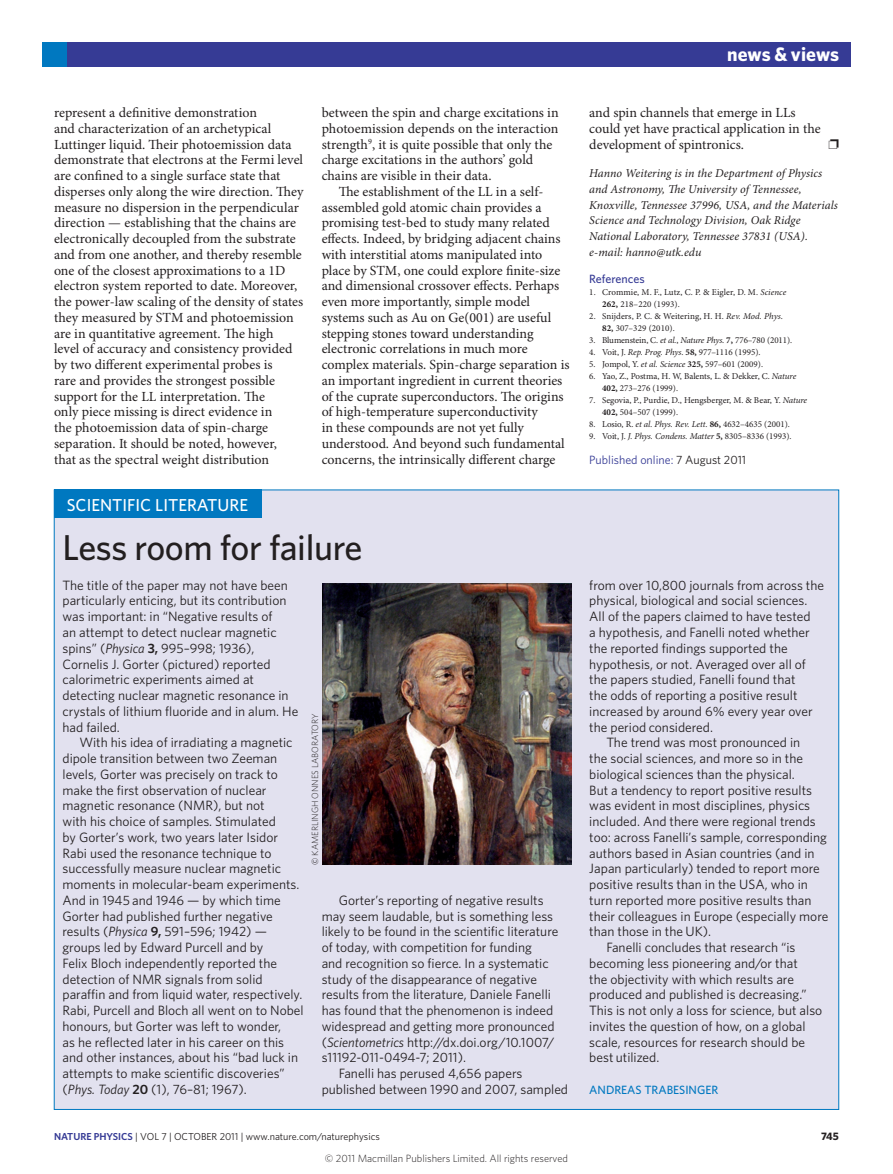
<style>
.page{position:relative;width:893px;height:1174px;background:#fff}
.page>*{position:absolute;margin:0;border:0;box-sizing:border-box;transform-origin:0 0}
.Pic_story_title{font:500 36px "Whitney";letter-spacing:-.01em;color:#231f20}
.t1{font:700 19.5px "Whitney";color:#fff}
.Pic_story_subject{font:500 17.25px "Whitney";color:#fff}
.Body_text{font:13.95px/15.8px "Minion Pro";color:#231f20}
.Pic_story_body_text{font:13.5px/15.8px "Whitney";color:#231f20}
.Pic_story_body_firs{font:13.5px/15.8px "Whitney";color:#231f20}
.Author_information{font:italic 12px/15.8px "Minion Pro";letter-spacing:.005em;color:#231f20}
.Published_Corrected{font:12px "Whitney";color:#363b95}
.Pic_story_author{font:500 12px "Whitney";color:#0078c0}
.Ref_head{font:500 12px "Whitney";color:#363b95}
.t2{font:700 10.8px "Whitney";color:#231f20}
.t3{font:300 10.5px "Whitney";color:#231f20}
.t4{font:10.2px "Whitney";color:#231f20}
.References{font:9px/12px "Minion Pro";color:#231f20}
.Picture_credit{font:300 9px "Whitney";color:#231f20}
.s1{font-style:italic}
.s2{font-weight:600}
.s3{font-weight:400}
.s4{font-weight:700}
.s5{color:#231f20}
.s6{font-weight:600;color:#363b95}
</style>
<div class="page">
<div style="left:43px;top:43px;width:807px;height:24px;background:#363b95"></div>
<div style="left:43px;top:43px;width:24px;height:24px;background:#0078c0"></div>
<div style="left:54px;top:490px;width:785px;height:619px;background:#e2e1ef"></div>
<div style="left:54px;top:490px;width:207px;height:28px;background:#0078c0"></div>
<img style="left:323px;top:583px;width:248px;height:281px">
<p class="Body_text" style="left:54px;top:105px;width:251px">represent a definitive demonstration<br>and characterization of an archetypical Luttinger liquid. Their photoemission data demonstrate that electrons at the Fermi level are confined to a single surface state that disperses only along the wire direction. They measure no dispersion in the perpendicular direction — establishing that the chains are electronically decoupled from the substrate and from one another, and thereby resemble one of the closest approximations to a 1D electron system reported to date. Moreover, the power-law scaling of the density of states they measured by STM and photoemission are in quantitative agreement. The high<br>level of accuracy and consistency provided by two different experimental probes is<br>rare and provides the strongest possible support for the LL interpretation. The<br>only piece missing is direct evidence in<br>the photoemission data of spin-charge separation. It should be noted, however,<br>that as the spectral weight distribution</p>
<p class="Body_text" style="left:322px;top:105px;width:238px">between the spin and charge excitations in photoemission depends on the interaction strength<sup>9</sup>, it is quite possible that only the charge excitations in the authors’ gold chains are visible in their data.</p>
<p class="Body_text" style="left:322px;top:184px;width:249px;text-indent:17px">The establishment of the LL in a self&shy;assembled gold atomic chain provides a promising test-bed to study many related effects. Indeed, by bridging adjacent chains with interstitial atoms manipulated into place by STM, one could explore finite-size and dimensional crossover effects. Perhaps even more importantly, simple model systems such as Au on Ge(001) are useful stepping stones toward understanding electronic correlations in much more complex materials. Spin-charge separation is an important ingredient in current theories of the cuprate superconductors. The origins of high-temperature superconductivity<br>in these compounds are not yet fully understood. And beyond such fundamental concerns, the intrinsically different charge</p>
<p class="Pic_story_subject" style="left:67px;top:493px;width:183px">SCIENTIFIC LITERATURE</p>
<p class="Pic_story_title" style="left:63px;top:524px;width:302px">Less room for failure</p>
<p class="Pic_story_body_firs" style="left:63px;top:577px;width:237px">The title of the paper may not have been particularly enticing, but its contribution was important: in “Negative results of<br>an attempt to detect nuclear magnetic spins” (<span class="s1">Physica</span> <span class="s2">3,</span> 995–998; 1936), Cornelis J. Gorter (pictured) reported calorimetric experiments aimed at detecting nuclear magnetic resonance in crystals of lithium fluoride and in alum. He had failed.</p>
<p class="Pic_story_body_text" style="left:63px;top:734px;width:243px;text-indent:17px">With his idea of irradiating a magnetic dipole transition between two Zeeman levels, Gorter was precisely on track to make the first observation of nuclear magnetic resonance (NMR), but not<br>with his choice of samples. Stimulated<br>by Gorter’s work, two years later Isidor Rabi used the resonance technique to successfully measure nuclear magnetic moments in molecular-beam experiments.<br>And in 1945 and 1946 — by which time Gorter had published further negative results (<span class="s1">Physica</span> <span class="s2">9,</span> 591–596; 1942) — groups led by Edward Purcell and by<br>Felix Bloch independently reported the detection of NMR signals from solid paraffin and from liquid water, respectively.<br>Rabi, Purcell and Bloch all went on to Nobel honours, but Gorter was left to wonder,<br>as he reflected later in his career on this and other instances, about his “bad luck in attempts to make scientific discoveries” (<span class="s1">Phys. Today</span> <span class="s2">20</span> (1), 76–81; 1967).</p>
<p class="Picture_credit" style="left:309px;top:865px;width:153px;rotate:-90deg"><span class="s3">©</span> KAMERLINGH ONNES LABORATORY</p>
<p class="Pic_story_body_text" style="left:322px;top:892px;width:238px;text-indent:17px">Gorter’s reporting of negative results may seem laudable, but is something less likely to be found in the scientific literature of today, with competition for funding<br>and recognition so fierce. In a systematic study of the disappearance of negative results from the literature, Daniele Fanelli has found that the phenomenon is indeed widespread and getting more pronounced (<span class="s1">Scientometrics</span> http://dx.doi.org/10.1007/ s11192-011-0494-7; 2011).</p>
<p class="Pic_story_body_text" style="left:322px;top:1065px;width:248px;text-indent:17px">Fanelli has perused 4,656 papers published between 1990 and 2007, sampled</p>
<p class="t1" style="left:727px;top:41px;width:114px">news &amp; views</p>
<p class="Body_text" style="left:589px;top:105px;width:233px">and spin channels that emerge in LLs could yet have practical application in the development of spintronics.</p>
<p class="Author_information" style="left:589px;top:166px;width:250px">Hanno Weitering is in the Department of Physics and Astronomy, The University of Tennessee, Knoxville, Tennessee 37996, USA, and the Materials Science and Technology Division, Oak Ridge National Laboratory, Tennessee 37831 (USA). e-mail: hanno@utk.edu</p>
<p class="Ref_head" style="left:589px;top:271px;width:57px">References</p>
<p class="References" style="left:602px;top:287px;width:186px;text-indent:-13px">1. Crommie, M. F., Lutz, C. P. &amp; Eigler, D. M. <span class="s1">Science<br></span><span class="s4">262,</span> 218–220 (1993).</p>
<p class="References" style="left:602px;top:311px;width:182px;text-indent:-13px">2. Snijders, P. C. &amp; Weitering, H. H. <span class="s1">Rev. Mod. Phys</span>.<br><span class="s4">82,</span> 307–329 (2010).</p>
<p class="References" style="left:589px;top:335px;width:204px">3. Blumenstein, C. <span class="s1">et al.</span>, <span class="s1">Nature Phys</span>. <span class="s4">7,</span> 776–780 (2011).</p>
<p class="References" style="left:589px;top:347px;width:173px">4. Voit, J. <span class="s1">Rep. Prog. Phys</span>. <span class="s4">58,</span> 977–1116 (1995).</p>
<p class="References" style="left:589px;top:359px;width:175px">5. Jompol, Y. <span class="s1">et al. Science</span> <span class="s4">325,</span> 597–601 (2009).</p>
<p class="References" style="left:602px;top:371px;width:196px;text-indent:-13px">6. Yao, Z., Postma, H. W, Balents, L. &amp; Dekker, C. <span class="s1">Nature<br></span><span class="s4">402,</span> 273–276 (1999).</p>
<p class="References" style="left:602px;top:395px;width:207px;text-indent:-13px">7. Segovia, P., Purdie, D., Hengsberger, M. &amp; Bear, Y. <span class="s1">Nature<br></span><span class="s4">402,</span> 504–507 (1999).</p>
<p class="References" style="left:589px;top:419px;width:202px">8. Losio, R. <span class="s1">et al. Phys. Rev. Lett</span>. <span class="s4">86,</span> 4632–4635 (2001).</p>
<p class="References" style="left:589px;top:431px;width:204px">9. Voit, J. <span class="s1">J. Phys. Condens. Matter</span> <span class="s4">5,</span> 8305–8336 (1993).</p>
<p class="Published_Corrected" style="left:589px;top:452px;width:158px">Published online: <span class="s5">7 August 2011</span></p>
<p class="Pic_story_body_text" style="left:589px;top:577px;width:236px">from over 10,800 journals from across the physical, biological and social sciences.<br>All of the papers claimed to have tested<br>a hypothesis, and Fanelli noted whether the reported findings supported the hypothesis, or not. Averaged over all of the papers studied, Fanelli found that<br>the odds of reporting a positive result increased by around 6% every year over the period considered.</p>
<p class="Pic_story_body_text" style="left:589px;top:734px;width:241px;text-indent:17px">The trend was most pronounced in<br>the social sciences, and more so in the biological sciences than the physical.<br>But a tendency to report positive results was evident in most disciplines, physics included. And there were regional trends too: across Fanelli’s sample, corresponding authors based in Asian countries (and in Japan particularly) tended to report more positive results than in the USA, who in turn reported more positive results than their colleagues in Europe (especially more than those in the UK).</p>
<p class="Pic_story_body_text" style="left:589px;top:939px;width:234px;text-indent:17px">Fanelli concludes that research “is becoming less pioneering and/or that<br>the objectivity with which results are produced and published is decreasing.” This is not only a loss for science, but also invites the question of how, on a global scale, resources for research should be best utilized.</p>
<p class="Pic_story_author" style="left:589px;top:1081px;width:130px">ANDREAS TRABESINGER</p>
<p class="t4" style="left:54px;top:1129px;width:327px"><span class="s6">NATURE PHYSICS</span> | VOL 7 | OCTOBER 2011 | www.nature.com/naturephysics</p>
<p class="t2" style="left:821px;top:1129px;width:19px">745</p>
<p class="t3" style="left:325px;top:1151px;width:245px">© 2011 Macmillan Publishers Limited. All rights reserved</p>
</div>
